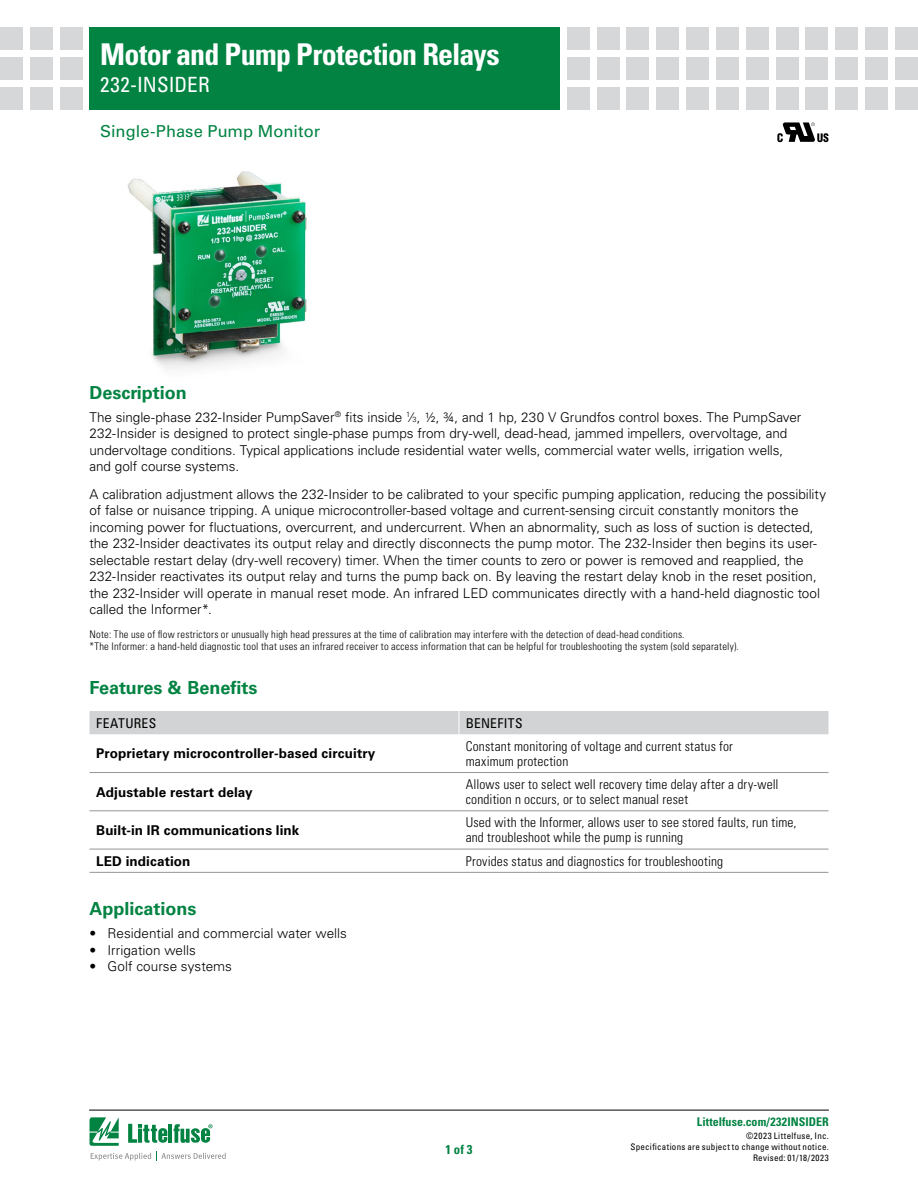
<style>
.page{position:relative;width:918px;height:1188px;background:#fff}
.page>*{position:absolute;margin:0;border:0;box-sizing:border-box;transform-origin:0 0}
.t1{font:700 condensed 30px "Univers LT Std";letter-spacing:-.02em;color:#fff}
.t2{font:condensed 21px "Univers LT Std";letter-spacing:.005em;color:#fff}
.FACTS_HEAD{font:700 18px "Univers LT Std";color:#028342}
.Body_1{font:700 18px "Univers LT Std";color:#028342}
.PRODUCT_SUBHEAD{font:16.5px "Univers LT Std";color:#028342}
.Body_1-2{font:300 13.5px/16.5px "Univers LT Std";letter-spacing:-.005em;color:#000}
.Benefit_column_text{font:300 condensed 13.5px/15px "Univers LT Std";letter-spacing:.01em;color:#000}
.Feature_column_text{font:700 13.5px "Univers LT Std";letter-spacing:.01em;color:#000}
.F___B_header_text{font:condensed 13.5px "Univers LT Std";letter-spacing:.025em;color:#000}
.t3{font:700 condensed 12.75px "Univers LT Std";color:#028342}
.t4{font:700 condensed 12px "Univers LT Std";letter-spacing:.005em;color:#028342}
.Note{font:300 condensed 10.5px/12.8px "Univers LT Std";letter-spacing:.02em;color:#000}
.t5{font:condensed 9px/10.8px "Univers LT Std";letter-spacing:.03em;color:#000;text-align:right}
.s1{font-size:7.35px}
</style>
<div class="page">
<hr style="left:89px;top:1110px;width:740px;height:1px;background:#000">
<svg style="left:90px;top:1117px;width:136px;height:44px"></svg>
<div style="left:90px;top:27px;width:470px;height:82px;background:#028342"></div>
<div style="left:60px;top:27px;width:23px;height:23px;background:#d5d7d8"></div>
<div style="left:60px;top:57px;width:23px;height:23px;background:#d5d7d8"></div>
<div style="left:60px;top:87px;width:23px;height:22px;background:#d5d7d8"></div>
<div style="left:30px;top:27px;width:23px;height:23px;background:#d5d7d8"></div>
<div style="left:30px;top:57px;width:23px;height:23px;background:#d5d7d8"></div>
<div style="left:30px;top:87px;width:23px;height:22px;background:#d5d7d8"></div>
<div style="left:0;top:27px;width:23px;height:23px;background:#d5d7d8"></div>
<div style="left:0;top:57px;width:23px;height:23px;background:#d5d7d8"></div>
<div style="left:0;top:87px;width:23px;height:22px;background:#d5d7d8"></div>
<div style="left:567px;top:27px;width:23px;height:23px;background:#d5d7d8"></div>
<div style="left:567px;top:57px;width:23px;height:23px;background:#d5d7d8"></div>
<div style="left:567px;top:87px;width:23px;height:22px;background:#d5d7d8"></div>
<div style="left:597px;top:27px;width:23px;height:23px;background:#d5d7d8"></div>
<div style="left:597px;top:57px;width:23px;height:23px;background:#d5d7d8"></div>
<div style="left:597px;top:87px;width:23px;height:22px;background:#d5d7d8"></div>
<div style="left:627px;top:27px;width:22px;height:23px;background:#d5d7d8"></div>
<div style="left:627px;top:57px;width:22px;height:23px;background:#d5d7d8"></div>
<div style="left:627px;top:87px;width:22px;height:22px;background:#d5d7d8"></div>
<div style="left:656px;top:27px;width:23px;height:23px;background:#d5d7d8"></div>
<div style="left:656px;top:57px;width:23px;height:23px;background:#d5d7d8"></div>
<div style="left:656px;top:87px;width:23px;height:22px;background:#d5d7d8"></div>
<div style="left:686px;top:27px;width:23px;height:23px;background:#d5d7d8"></div>
<div style="left:686px;top:57px;width:23px;height:23px;background:#d5d7d8"></div>
<div style="left:686px;top:87px;width:23px;height:22px;background:#d5d7d8"></div>
<div style="left:716px;top:27px;width:23px;height:23px;background:#d5d7d8"></div>
<div style="left:716px;top:57px;width:23px;height:23px;background:#d5d7d8"></div>
<div style="left:716px;top:87px;width:23px;height:22px;background:#d5d7d8"></div>
<div style="left:746px;top:27px;width:23px;height:23px;background:#d5d7d8"></div>
<div style="left:746px;top:57px;width:23px;height:23px;background:#d5d7d8"></div>
<div style="left:746px;top:87px;width:23px;height:22px;background:#d5d7d8"></div>
<div style="left:805px;top:27px;width:23px;height:23px;background:#d5d7d8"></div>
<div style="left:805px;top:57px;width:23px;height:23px;background:#d5d7d8"></div>
<div style="left:805px;top:87px;width:23px;height:22px;background:#d5d7d8"></div>
<div style="left:776px;top:27px;width:22px;height:23px;background:#d5d7d8"></div>
<div style="left:776px;top:57px;width:22px;height:23px;background:#d5d7d8"></div>
<div style="left:776px;top:87px;width:22px;height:22px;background:#d5d7d8"></div>
<div style="left:835px;top:27px;width:23px;height:23px;background:#d5d7d8"></div>
<div style="left:835px;top:57px;width:23px;height:23px;background:#d5d7d8"></div>
<div style="left:835px;top:87px;width:23px;height:22px;background:#d5d7d8"></div>
<div style="left:865px;top:27px;width:23px;height:23px;background:#d5d7d8"></div>
<div style="left:865px;top:57px;width:23px;height:23px;background:#d5d7d8"></div>
<div style="left:865px;top:87px;width:23px;height:22px;background:#d5d7d8"></div>
<div style="left:895px;top:27px;width:23px;height:23px;background:#d5d7d8"></div>
<div style="left:895px;top:57px;width:23px;height:23px;background:#d5d7d8"></div>
<div style="left:895px;top:87px;width:23px;height:22px;background:#d5d7d8"></div>
<img style="left:127px;top:171px;width:180px;height:198px">
<div style="left:90px;top:711px;width:738px;height:23px;background:#d1d3d4"></div>
<hr style="left:90px;top:772px;width:369px;height:1px;background:#939598">
<hr style="left:459px;top:772px;width:369px;height:1px;background:#939598">
<hr style="left:90px;top:810px;width:369px;height:1px;background:#939598">
<hr style="left:459px;top:810px;width:369px;height:1px;background:#939598">
<hr style="left:90px;top:849px;width:369px;height:1px;background:#939598">
<hr style="left:459px;top:849px;width:369px;height:1px;background:#939598">
<hr style="left:90px;top:872px;width:369px;height:1px;background:#939598">
<hr style="left:459px;top:872px;width:369px;height:1px;background:#939598">
<svg style="left:777px;top:122px;width:51px;height:20px"></svg>
<h1 class="t1" style="left:100px;top:36px;width:401px">Motor and Pump Protection Relays</h1>
<h2 class="t2" style="left:100px;top:71px;width:111px">232-INSIDER</h2>
<p class="PRODUCT_SUBHEAD" style="left:100px;top:122px;width:221px">Single-Phase Pump Monitor</p>
<p class="FACTS_HEAD" style="left:90px;top:382px;width:99px">Description</p>
<p class="Body_1-2" style="left:90px;top:409px;width:713px">The single-phase 232-Insider PumpSaver<sup>®</sup> fits inside <sup>1</sup>⁄<span class="s1">3</span>, ½, ¾, and 1 hp, 230 V Grundfos control boxes. The PumpSaver 232-Insider is designed to protect single-phase pumps from dry-well, dead-head, jammed impellers, overvoltage, and undervoltage conditions. Typical applications include residential water wells, commercial water wells, irrigation wells, and golf course systems.</p>
<p class="Body_1-2" style="left:90px;top:486px;width:738px">A calibration adjustment allows the 232-Insider to be calibrated to your specific pumping application, reducing the possibility of false or nuisance tripping. A unique microcontroller-based voltage and current-sensing circuit constantly monitors the incoming power for fluctuations, overcurrent, and undercurrent. When an abnormality, such as loss of suction is detected, the 232-Insider deactivates its output relay and directly disconnects the pump motor. The 232-Insider then begins its user&shy;selectable restart delay (dry-well recovery) timer. When the timer counts to zero or power is removed and reapplied, the 232-Insider reactivates its output relay and turns the pump back on. By leaving the restart delay knob in the reset position, the 232-Insider will operate in manual reset mode. An infrared LED communicates directly with a hand-held diagnostic tool called the Informer*.</p>
<p class="Note" style="left:90px;top:628px;width:651px">Note: The use of flow restrictors or unusually high head pressures at the time of calibration may interfere with the detection of dead-head conditions.<br>*The Informer: a hand-held diagnostic tool that uses an infrared receiver to access information that can be helpful for troubleshooting the system (sold separately).</p>
<p class="Body_1" style="left:90px;top:677px;width:169px">Features &amp; Benefits</p>
<p class="F___B_header_text" style="left:96px;top:714px;width:61px">FEATURES</p>
<p class="F___B_header_text" style="left:466px;top:714px;width:58px">BENEFITS</p>
<p class="Feature_column_text" style="left:96px;top:746px;width:281px">Proprietary microcontroller-based circuitry</p>
<p class="Benefit_column_text" style="left:466px;top:739px;width:269px">Constant monitoring of voltage and current status for maximum protection</p>
<p class="Feature_column_text" style="left:96px;top:784px;width:158px">Adjustable restart delay</p>
<p class="Benefit_column_text" style="left:466px;top:777px;width:314px">Allows user to select well recovery time delay after a dry-well condition n occurs, or to select manual reset</p>
<p class="Feature_column_text" style="left:96px;top:822px;width:205px">Built-in IR communications link</p>
<p class="Benefit_column_text" style="left:466px;top:815px;width:332px">Used with the Informer, allows user to see stored faults, run time, and troubleshoot while the pump is running</p>
<p class="Feature_column_text" style="left:96px;top:853px;width:96px">LED indication</p>
<p class="Benefit_column_text" style="left:466px;top:853px;width:259px">Provides status and diagnostics for troubleshooting</p>
<p class="FACTS_HEAD" style="left:90px;top:898px;width:109px">Applications</p>
<p class="Body_1-2" style="left:90px;top:925px;width:259px">• Residential and commercial water wells</p>
<p class="Body_1-2" style="left:90px;top:942px;width:108px">• Irrigation wells</p>
<p class="Body_1-2" style="left:90px;top:958px;width:144px">• Golf course systems</p>
<p class="t3" style="left:445px;top:1142px;width:29px">1 of 3</p>
<p class="t4" style="left:697px;top:1115px;width:134px">Littelfuse.com/232INSIDER</p>
<p class="t5" style="left:631px;top:1131px;width:200px">©2023 Littelfuse, Inc.<br>Specifications are subject to change without notice.<br>Revised: 01/18/2023</p>
</div>
